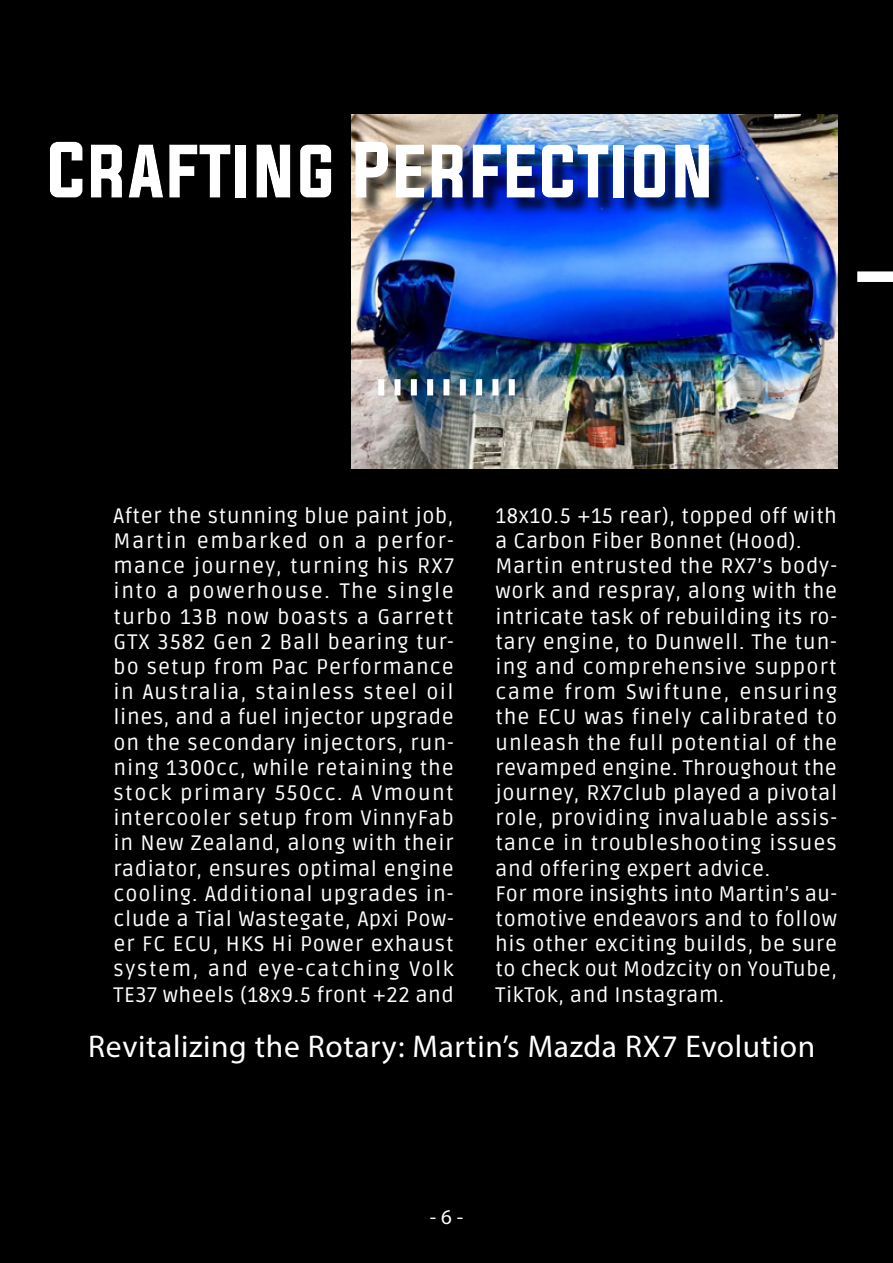
<style>
.page{position:relative;width:893px;height:1263px;background:#000}
.page>*{position:absolute;margin:0;border:0;box-sizing:border-box;transform-origin:0 0}
.t1{font:67.5px "Evogria";color:#fff}
.t2{font:31.5px "Myriad Pro";letter-spacing:.02em;color:#fff}
.t3{font:21px/25.2px "Ruda";letter-spacing:.035em;color:#fff;text-align:justify}
.t4{font:21px "Myriad Pro";color:#fff}
</style>
<div class="page">
<img style="left:351px;top:114px;width:487px;height:355px">
<div style="left:857px;top:271px;width:36px;height:11px;background:#fff"></div>
<div style="left:509px;top:379px;width:6px;height:16px;background:#fff"></div>
<div style="left:378px;top:379px;width:6px;height:16px;background:#fff"></div>
<div style="left:394px;top:379px;width:6px;height:16px;background:#fff"></div>
<div style="left:411px;top:379px;width:6px;height:16px;background:#fff"></div>
<div style="left:427px;top:379px;width:6px;height:16px;background:#fff"></div>
<div style="left:443px;top:379px;width:6px;height:16px;background:#fff"></div>
<div style="left:460px;top:379px;width:6px;height:16px;background:#fff"></div>
<div style="left:476px;top:379px;width:6px;height:16px;background:#fff"></div>
<div style="left:492px;top:379px;width:6px;height:16px;background:#fff"></div>
<div style="left:0;top:121px;width:831px;height:250px;background:#fff;opacity:.75"></div>
<h1 class="t1" style="left:48px;top:122px;width:668px">CRAFTING PERFECTION</h1>
<p class="t3" style="left:113px;top:502px;width:342px">After the stunning blue paint job, Martin embarked on a perfor&shy;mance journey, turning his RX7 into a powerhouse. The single turbo 13B now boasts a Garrett GTX 3582 Gen 2 Ball bearing tur&shy;bo setup from Pac Performance in Australia, stainless steel oil lines, and a fuel injector upgrade on the secondary injectors, run&shy;ning 1300cc, while retaining the stock primary 550cc. A Vmount intercooler setup from VinnyFab in New Zealand, along with their radiator, ensures optimal engine cooling. Additional upgrades in&shy;clude a Tial Wastegate, Apxi Pow&shy;er FC ECU, HKS Hi Power exhaust system, and eye-catching Volk TE37 wheels (18x9.5 front +22 and</p>
<p class="t3" style="left:495px;top:502px;width:343px;text-align:left">18x10.5 +15 rear), topped off with a Carbon Fiber Bonnet (Hood).<br>Martin entrusted the RX7’s body&shy;work and respray, along with the intricate task of rebuilding its ro&shy;tary engine, to Dunwell. The tun&shy;ing and comprehensive support came from Swiftune, ensuring the ECU was finely calibrated to unleash the full potential of the revamped engine. Throughout the journey, RX7club played a pivotal role, providing invaluable assis&shy;tance in troubleshooting issues and offering expert advice.<br>For more insights into Martin’s au&shy;tomotive endeavors and to follow his other exciting builds, be sure to check out Modzcity on YouTube,<br>TikTok, and Instagram.</p>
<h2 class="t2" style="left:88px;top:1027px;width:729px">Revitalizing the Rotary: Martin’s Mazda RX7 Evolution</h2>
<p class="t4" style="left:430px;top:1203px;width:35px">- 6 -</p>
</div>
